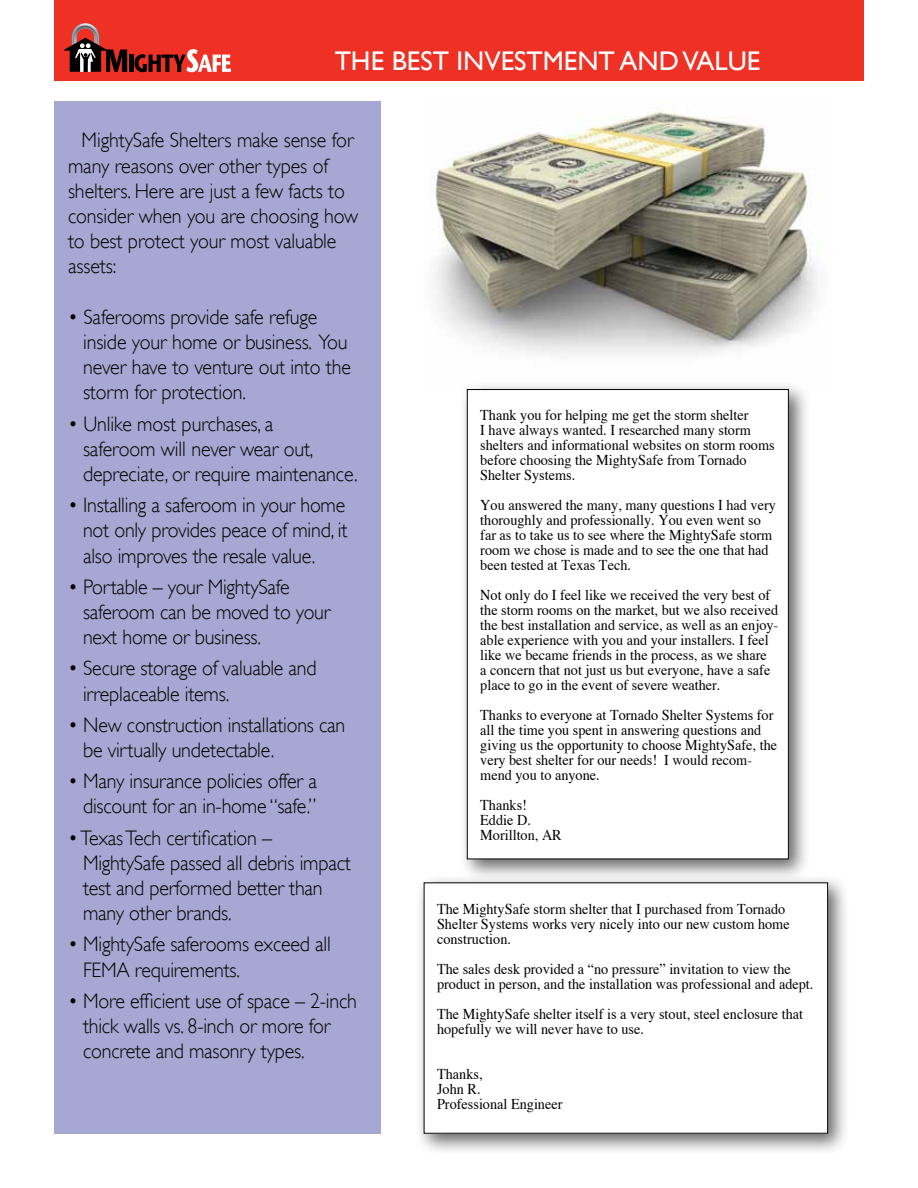
<style>
.page{position:relative;width:918px;height:1188px;background:#fff}
.page>*{position:absolute;margin:0;border:0;box-sizing:border-box;transform-origin:0 0}
.t1{font:27px "Gill Sans";color:#fff}
.t2{font:300 21px/25.2px "Gill Sans";letter-spacing:-.01em;color:#000;scale:.95 1}
.t3{font:15px/15px "Times";color:#000;scale:.95 1}
</style>
<div class="page">
<div style="left:54px;top:0;width:810px;height:81px;background:#ee3124"></div>
<svg style="left:64px;top:23px;width:63px;height:49px"></svg>
<hr style="left:129px;top:55px;width:4px;height:17px;background:#000">
<svg style="left:134px;top:49px;width:97px;height:23px"></svg>
<div style="left:54px;top:102px;width:326px;height:1032px;background:#a7a7d3"></div>
<img style="left:433px;top:110px;width:385px;height:246px">
<div style="left:458px;top:381px;width:352px;height:500px;background:#000;opacity:.6"></div>
<div style="left:467px;top:390px;width:321px;height:469px;background:#fff"></div>
<div style="left:467px;top:389px;width:322px;height:470px;border:1px solid #000"></div>
<div style="left:415px;top:874px;width:435px;height:282px;background:#000;opacity:.6"></div>
<div style="left:424px;top:883px;width:404px;height:250px;background:#fff"></div>
<h1 class="t1" style="left:335px;top:45px;width:427px">THE BEST INVESTMENT AND VALUE</h1>
<h2 class="t2" style="left:68px;top:128px;width:307px;text-indent:14px">MightySafe Shelters make sense for many reasons over other types of shelters. Here are just a few facts to consider when you are choosing how to best protect your most valuable assets:</h2>
<h2 class="t2" style="left:83px;top:304px;width:284px;text-indent:-15px">• Saferooms provide safe refuge inside your home or business. You never have to venture out into the storm for protection.</h2>
<h2 class="t2" style="left:83px;top:411px;width:291px;text-indent:-15px">• Unlike most purchases, a<br>saferoom will never wear out, depreciate, or require maintenance.</h2>
<h2 class="t2" style="left:83px;top:493px;width:280px;text-align:justify;text-indent:-15px">• Installing a saferoom in your home not only provides peace of mind, it also improves the resale value.</h2>
<h2 class="t2" style="left:83px;top:574px;width:262px;text-indent:-15px">• Portable – your MightySafe saferoom can be moved to your next home or business.</h2>
<h2 class="t2" style="left:83px;top:656px;width:247px;text-indent:-15px">• Secure storage of valuable and irreplaceable items.</h2>
<h2 class="t2" style="left:83px;top:712px;width:278px;text-indent:-15px">• New construction installations can be virtually undetectable.</h2>
<h2 class="t2" style="left:68px;top:769px;width:263px;text-align:right">• Many insurance policies offer a discount for an in-home “safe.”</h2>
<h2 class="t2" style="left:83px;top:825px;width:283px;text-indent:-15px">• Texas Tech certification –<br>MightySafe passed all debris impact test and performed better than many other brands.</h2>
<h2 class="t2" style="left:83px;top:932px;width:262px;text-indent:-15px">• MightySafe saferooms exceed all<br>FEMA requirements.</h2>
<h2 class="t2" style="left:83px;top:988px;width:290px;text-indent:-15px">• More efficient use of space – 2-inch thick walls vs. 8-inch or more for concrete and masonry types.</h2>
<p class="t3" style="left:480px;top:407px;width:311px">Thank you for helping me get the storm shelter<br>I have always wanted. I researched many storm shelters and informational websites on storm rooms before choosing the MightySafe from Tornado Shelter Systems.</p>
<p class="t3" style="left:480px;top:497px;width:313px">You answered the many, many questions I had very thoroughly and professionally. You even went so far as to take us to see where the MightySafe storm room we chose is made and to see the one that had been tested at Texas Tech.</p>
<p class="t3" style="left:480px;top:587px;width:315px">Not only do I feel like we received the very best of the storm rooms on the market, but we also received the best installation and service, as well as an enjoy&shy;able experience with you and your installers. I feel like we became friends in the process, as we share<br>a concern that not just us but everyone, have a safe place to go in the event of severe weather.</p>
<p class="t3" style="left:480px;top:707px;width:314px">Thanks to everyone at Tornado Shelter Systems for all the time you spent in answering questions and giving us the opportunity to choose MightySafe, the very best shelter for our needs! I would recom&shy;mend you to anyone.</p>
<p class="t3" style="left:480px;top:797px;width:87px">Thanks!<br>Eddie D.<br>Morillton, AR</p>
<p class="t3" style="left:437px;top:901px;width:373px">The MightySafe storm shelter that I purchased from Tornado<br>Shelter Systems works very nicely into our new custom home construction.</p>
<p class="t3" style="left:437px;top:961px;width:398px">The sales desk provided a “no pressure” invitation to view the product in person, and the installation was professional and adept.</p>
<p class="t3" style="left:437px;top:1006px;width:387px">The MightySafe shelter itself is a very stout, steel enclosure that hopefully we will never have to use.</p>
<p class="t3" style="left:437px;top:1066px;width:134px">Thanks,<br>John R.<br>Professional Engineer</p>
</div>
